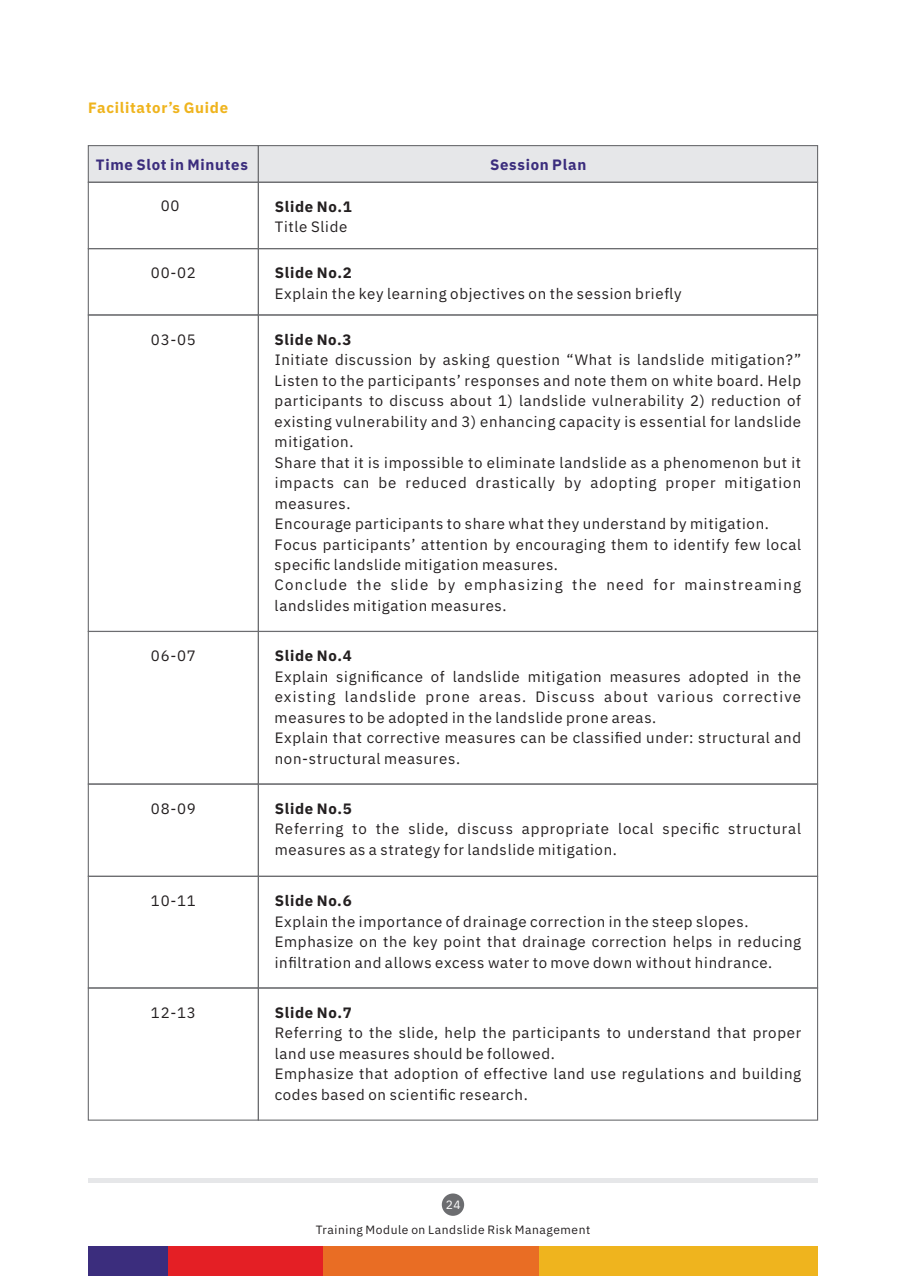
<style>
.page{position:relative;width:906px;height:1276px;background:#fff}
.page>*{position:absolute;margin:0;border:0;box-sizing:border-box;transform-origin:0 0}
.t1{font:15px/20.4px "IBM Plex Sans";letter-spacing:.045em;color:#231f20}
.t2{font:700 15px "IBM Plex Sans";letter-spacing:.045em;color:#231f20}
.t3{font:700 15px "IBM Plex Sans";letter-spacing:.045em;color:#3b2d7d}
.t4{font:700 15px "IBM Plex Sans";letter-spacing:.045em;color:#efb41e}
.t5{font:12px "IBM Plex Sans";letter-spacing:.045em;color:#231f20}
.t6{font:12px "IBM Plex Sans";color:#fff}
</style>
<div class="page">
<div style="left:539px;top:1246px;width:278px;height:30px;background:#efb41e"></div>
<div style="left:322px;top:1246px;width:217px;height:30px;background:#e96d24"></div>
<div style="left:168px;top:1246px;width:154px;height:30px;background:#e41f25"></div>
<div style="left:88px;top:1246px;width:80px;height:30px;background:#3b2d7d"></div>
<div style="left:442px;top:1193px;width:22px;height:22px;background:#6c6d70;border-radius:50%"></div>
<div style="left:88px;top:1178px;width:729px;height:5px;background:#e6e7e9"></div>
<svg style="left:87px;top:145px;width:731px;height:38px;background:#e0e1e3"></svg>
<div style="left:88px;top:182px;width:171px;height:67px;border:1px solid #6c6d70"></div>
<div style="left:258px;top:182px;width:560px;height:67px;border:1px solid #6c6d70"></div>
<div style="left:88px;top:248px;width:171px;height:67px;border:1px solid #6c6d70"></div>
<div style="left:258px;top:248px;width:560px;height:67px;border:1px solid #6c6d70"></div>
<div style="left:88px;top:314px;width:171px;height:318px;border:1px solid #6c6d70"></div>
<div style="left:88px;top:631px;width:171px;height:153px;border:1px solid #6c6d70"></div>
<div style="left:258px;top:631px;width:560px;height:153px;border:1px solid #6c6d70"></div>
<div style="left:88px;top:783px;width:171px;height:94px;border:1px solid #6c6d70"></div>
<div style="left:258px;top:783px;width:560px;height:94px;border:1px solid #6c6d70"></div>
<div style="left:88px;top:875px;width:171px;height:113px;border:1px solid #6c6d70"></div>
<div style="left:258px;top:875px;width:560px;height:113px;border:1px solid #6c6d70"></div>
<div style="left:88px;top:987px;width:171px;height:133px;border:1px solid #6c6d70"></div>
<div style="left:258px;top:987px;width:560px;height:133px;border:1px solid #6c6d70"></div>
<p class="t4" style="left:88px;top:102px;width:141px">Facilitator’s Guide</p>
<p class="t3" style="left:96px;top:159px;width:154px">Time Slot in Minutes</p>
<p class="t3" style="left:490px;top:159px;width:98px">Session Plan</p>
<p class="t2" style="left:275px;top:200px;width:78px">Slide No.1</p>
<p class="t1" style="left:275px;top:218px;width:74px">Title Slide</p>
<p class="t1" style="left:161px;top:196px;width:20px">00</p>
<p class="t1" style="left:151px;top:264px;width:46px">00-02</p>
<p class="t2" style="left:275px;top:267px;width:78px">Slide No.2</p>
<p class="t1" style="left:275px;top:284px;width:408px">Explain the key learning objectives on the session briefly</p>
<p class="t1" style="left:151px;top:330px;width:46px">03-05</p>
<p class="t2" style="left:274px;top:333px;width:78px">Slide No.3</p>
<p class="t1" style="left:275px;top:351px;width:528px;text-align:justify">Initiate discussion by asking question “What is landslide mitigation?” Listen to the participants’ responses and note them on white board. Help participants to discuss about 1) landslide vulnerability 2) reduction of existing vulnerability and 3) enhancing capacity is essential for landslide mitigation.</p>
<p class="t1" style="left:275px;top:453px;width:528px;text-align:justify">Share that it is impossible to eliminate landslide as a phenomenon but it impacts can be reduced drastically by adopting proper mitigation measures.</p>
<p class="t1" style="left:275px;top:514px;width:496px">Encourage participants to share what they understand by mitigation.</p>
<p class="t1" style="left:151px;top:647px;width:46px">06-07</p>
<p class="t1" style="left:151px;top:799px;width:46px">08-09</p>
<p class="t1" style="left:274px;top:535px;width:528px">Focus participants’ attention by encouraging them to identify few local specific landslide mitigation measures.<br>Conclude the slide by emphasizing the need for mainstreaming landslides mitigation measures.</p>
<p class="t2" style="left:275px;top:649px;width:78px">Slide No.4</p>
<p class="t1" style="left:275px;top:667px;width:528px;text-align:justify">Explain significance of landslide mitigation measures adopted in the existing landslide prone areas. Discuss about various corrective measures to be adopted in the landslide prone areas.</p>
<p class="t1" style="left:275px;top:728px;width:528px">Explain that corrective measures can be classified under: structural and non-structural measures.</p>
<p class="t2" style="left:275px;top:802px;width:78px">Slide No.5</p>
<p class="t1" style="left:275px;top:820px;width:528px">Referring to the slide, discuss appropriate local specific structural measures as a strategy for landslide mitigation.</p>
<p class="t1" style="left:151px;top:891px;width:46px">10-11</p>
<p class="t2" style="left:275px;top:894px;width:78px">Slide No.6</p>
<p class="t1" style="left:151px;top:1003px;width:46px">12-13</p>
<p class="t1" style="left:275px;top:912px;width:528px">Explain the importance of drainage correction in the steep slopes.<br>Emphasize on the key point that drainage correction helps in reducing infiltration and allows excess water to move down without hindrance.</p>
<p class="t2" style="left:275px;top:1006px;width:78px">Slide No.7</p>
<p class="t1" style="left:275px;top:1023px;width:528px">Referring to the slide, help the participants to understand that proper land use measures should be followed.</p>
<p class="t1" style="left:275px;top:1064px;width:528px">Emphasize that adoption of effective land use regulations and building codes based on scientific research.</p>
<p class="t6" style="left:446px;top:1199px;width:16px">24</p>
<p class="t5" style="left:316px;top:1224px;width:276px">Training Module on Landslide Risk Management</p>
</div>
